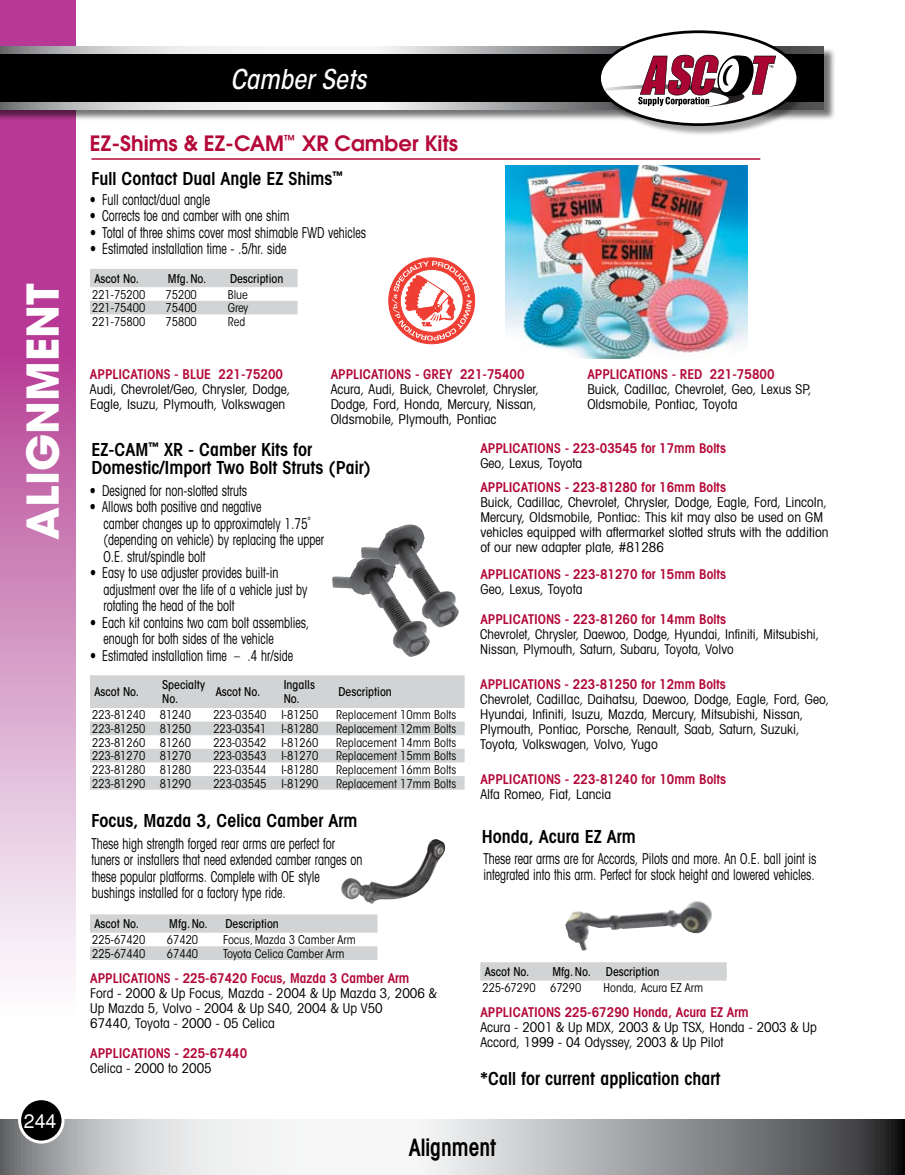
<style>
.page{position:relative;width:905px;height:1175px;background:#fff}
.page>*{position:absolute;margin:0;border:0;box-sizing:border-box;transform-origin:0 0}
.t1{font:43.5px "ITC Avant Garde MM 740 750";color:#fff}
.t2{font:27px "ITC Avant Garde MM Oblique 455 450";color:#fff}
.t3{font:600 condensed 24px "Avant Garde";color:#000;scale:.9 1}
.t4{font:600 21px "Avant Garde";color:#b30838}
.t5{font:19.5px "Helvetica";color:#fff}
.t6{font:600 condensed 18px/18px "Avant Garde";color:#000}
.t7{font:condensed 15px/16.5px "Avant Garde";color:#000;scale:.8 1}
.t8{font:condensed 13.5px/15px "Avant Garde";color:#000}
.t9{font:600 condensed 13.5px "Avant Garde";color:#b30838}
.t10{font:12px "ITC Avant Garde MM 325 450";color:#000}
.t11{font:12px/14.4px "ITC Avant Garde MM 455 450";color:#000}
</style>
<div class="page">
<svg style="left:0;top:0;width:75px;height:979px;background:#cd7fb8"></svg>
<svg style="left:0;top:1119px;width:904px;height:55px"></svg>
<div style="left:0;top:47px;width:835px;height:74px;background:#000;opacity:.55"></div>
<svg style="left:0;top:46px;width:823px;height:63px"></svg>
<div style="left:0;top:54px;width:824px;height:47px;background:#000"></div>
<div style="left:20px;top:1098px;width:43px;height:44px;background:#000;border-radius:50%"></div>
<div style="left:18px;top:1097px;width:46px;height:46px;border:3px solid #fff;border-radius:50%"></div>
<div style="left:599px;top:32px;width:210px;height:105px;background:#000;opacity:.35"></div>
<div style="left:599px;top:32px;width:198px;height:93px;background:#fff;border-radius:50%"></div>
<div style="left:598px;top:30px;width:201px;height:96px;border:3px solid #000;border-radius:50%"></div>
<svg style="left:604px;top:55px;width:172px;height:52px"></svg>
<hr style="left:904px;top:1119px;width:1px;height:55px;background:#050505">
<img style="left:565px;top:901px;width:147px;height:49px">
<hr style="left:91px;top:158px;width:669px;height:2px;background:#b30838">
<svg style="left:90px;top:269px;width:207px;height:45px"></svg>
<svg style="left:90px;top:675px;width:374px;height:114px;fill:#d1d3d4"></svg>
<svg style="left:90px;top:914px;width:287px;height:46px"></svg>
<div style="left:480px;top:962px;width:246px;height:18px;background:#d1d3d4"></div>
<img style="left:505px;top:166px;width:242px;height:192px">
<div style="left:499px;top:164px;width:257px;height:196px;border:1px solid #fff"></div>
<svg style="left:392px;top:261px;width:79px;height:80px"></svg>
<img style="left:332px;top:561px;width:98px;height:96px">
<img style="left:360px;top:524px;width:99px;height:103px">
<img style="left:341px;top:839px;width:104px;height:64px">
<h1 class="t1" style="left:18px;top:539px;width:257px;rotate:-90deg">ALIGNMENT</h1>
<h3 class="t5" style="left:24px;top:1109px;width:34px">244</h3>
<h2 class="t2" style="left:230px;top:61px;width:137px">Camber Sets</h2>
<h3 class="t4" style="left:90px;top:129px;width:369px">EZ-Shims &amp; EZ-CAM<sup>™</sup> XR Camber Kits</h3>
<h3 class="t6" style="left:91px;top:169px;width:253px">Full Contact Dual Angle EZ Shims<sup>™</sup></h3>
<p class="t7" style="left:90px;top:191px;width:152px">• Full contact/dual angle</p>
<p class="t7" style="left:90px;top:207px;width:251px">• Corrects toe and camber with one shim</p>
<p class="t7" style="left:90px;top:224px;width:347px">• Total of three shims cover most shimable FWD vehicles</p>
<p class="t7" style="left:90px;top:240px;width:247px">• Estimated installation time - .5/hr. side</p>
<p class="t11" style="left:94px;top:271px;width:46px">Ascot No.</p>
<p class="t11" style="left:168px;top:271px;width:40px">Mfg. No.</p>
<p class="t11" style="left:230px;top:271px;width:55px">Description</p>
<p class="t10" style="left:92px;top:287px;width:55px">221-75200</p>
<p class="t10" style="left:166px;top:287px;width:33px">75200</p>
<p class="t10" style="left:228px;top:287px;width:22px">Blue</p>
<p class="t10" style="left:92px;top:301px;width:55px">221-75400</p>
<p class="t10" style="left:166px;top:301px;width:33px">75400</p>
<p class="t10" style="left:228px;top:301px;width:22px">Grey</p>
<p class="t10" style="left:92px;top:314px;width:55px">221-75800</p>
<p class="t10" style="left:166px;top:314px;width:33px">75800</p>
<p class="t10" style="left:228px;top:314px;width:19px">Red</p>
<p class="t9" style="left:90px;top:366px;width:195px">APPLICATIONS - BLUE 221-75200</p>
<p class="t8" style="left:90px;top:381px;width:202px">Audi, Chevrolet/Geo, Chrysler, Dodge,<br>Eagle, Isuzu, Plymouth, Volkswagen</p>
<p class="t9" style="left:331px;top:366px;width:195px">APPLICATIONS - GREY 221-75400</p>
<p class="t8" style="left:331px;top:381px;width:210px">Acura, Audi, Buick, Chevrolet, Chrysler,<br>Dodge, Ford, Honda, Mercury, Nissan,<br>Oldsmobile, Plymouth, Pontiac</p>
<p class="t9" style="left:587px;top:366px;width:189px">APPLICATIONS - RED 221-75800</p>
<p class="t8" style="left:587px;top:381px;width:226px">Buick, Cadillac, Chevrolet, Geo, Lexus SP,<br>Oldsmobile, Pontiac, Toyota</p>
<p class="t9" style="left:480px;top:440px;width:247px">APPLICATIONS - 223-03545 for 17mm Bolts</p>
<p class="t8" style="left:480px;top:455px;width:103px">Geo, Lexus, Toyota</p>
<p class="t9" style="left:480px;top:478px;width:247px">APPLICATIONS - 223-81280 for 16mm Bolts</p>
<p class="t8" style="left:480px;top:494px;width:349px">Buick, Cadillac, Chevrolet, Chrysler, Dodge, Eagle, Ford, Lincoln, Mercury, Oldsmobile, Pontiac: This kit may also be used on GM vehicles equipped with aftermarket slotted struts with the addition of our new adapter plate, #81286</p>
<p class="t9" style="left:480px;top:566px;width:247px">APPLICATIONS - 223-81270 for 15mm Bolts</p>
<p class="t8" style="left:480px;top:581px;width:103px">Geo, Lexus, Toyota</p>
<h3 class="t6" style="left:91px;top:441px;width:281px">EZ-CAM<sup>™</sup> XR - Camber Kits for<br>Domestic/Import Two Bolt Struts (Pair)</h3>
<p class="t7" style="left:90px;top:482px;width:198px">• Designed for non-slotted struts</p>
<p class="t7" style="left:103px;top:498px;width:277px;text-indent:-13px">• Allows both positive and negative<br>camber changes up to approximately 1.75˚ (depending on vehicle) by replacing the upper O.E. strut/spindle bolt</p>
<p class="t7" style="left:103px;top:564px;width:256px;text-indent:-14px">• Easy to use adjuster provides built-in adjustment over the life of a vehicle just by rotating the head of the bolt</p>
<p class="t7" style="left:104px;top:614px;width:259px;text-indent:-14px">• Each kit contains two cam bolt assemblies, enough for both sides of the vehicle</p>
<p class="t7" style="left:90px;top:647px;width:255px">• Estimated installation time – .4 hr/side</p>
<p class="t9" style="left:480px;top:611px;width:247px">APPLICATIONS - 223-81260 for 14mm Bolts</p>
<p class="t8" style="left:480px;top:626px;width:340px">Chevrolet, Chrysler, Daewoo, Dodge, Hyundai, Infiniti, Mitsubishi,<br>Nissan, Plymouth, Saturn, Subaru, Toyota, Volvo</p>
<p class="t9" style="left:480px;top:676px;width:247px">APPLICATIONS - 223-81250 for 12mm Bolts</p>
<p class="t8" style="left:480px;top:691px;width:351px">Chevrolet, Cadillac, Daihatsu, Daewoo, Dodge, Eagle, Ford, Geo, Hyundai, Infiniti, Isuzu, Mazda, Mercury, Mitsubishi, Nissan, Plymouth, Pontiac, Porsche, Renault, Saab, Saturn, Suzuki, Toyota, Volkswagen, Volvo, Yugo</p>
<p class="t11" style="left:94px;top:685px;width:46px">Ascot No.</p>
<p class="t11" style="left:162px;top:678px;width:44px">Specialty<br>No.</p>
<p class="t11" style="left:216px;top:685px;width:46px">Ascot No.</p>
<p class="t11" style="left:284px;top:678px;width:33px">Ingalls<br>No.</p>
<p class="t11" style="left:338px;top:685px;width:55px">Description</p>
<p class="t10" style="left:92px;top:708px;width:100px">223-81240 81240</p>
<p class="t10" style="left:213px;top:708px;width:106px">223-03540 I-81250</p>
<p class="t10" style="left:336px;top:708px;width:122px">Replacement 10mm Bolts</p>
<p class="t10" style="left:92px;top:721px;width:100px">223-81250 81250</p>
<p class="t10" style="left:213px;top:721px;width:106px">223-03541 I-81280</p>
<p class="t10" style="left:336px;top:721px;width:122px">Replacement 12mm Bolts</p>
<p class="t10" style="left:92px;top:735px;width:100px">223-81260 81260</p>
<p class="t10" style="left:213px;top:735px;width:106px">223-03542 I-81260</p>
<p class="t10" style="left:336px;top:735px;width:122px">Replacement 14mm Bolts</p>
<p class="t10" style="left:92px;top:749px;width:100px">223-81270 81270</p>
<p class="t10" style="left:213px;top:749px;width:106px">223-03543 I-81270</p>
<p class="t10" style="left:336px;top:749px;width:122px">Replacement 15mm Bolts</p>
<p class="t10" style="left:92px;top:762px;width:100px">223-81280 81280</p>
<p class="t10" style="left:213px;top:762px;width:106px">223-03544 I-81280</p>
<p class="t10" style="left:336px;top:762px;width:122px">Replacement 16mm Bolts</p>
<p class="t10" style="left:92px;top:776px;width:100px">223-81290 81290</p>
<p class="t10" style="left:213px;top:776px;width:106px">223-03545 I-81290</p>
<p class="t10" style="left:336px;top:776px;width:122px">Replacement 17mm Bolts</p>
<p class="t9" style="left:480px;top:771px;width:247px">APPLICATIONS - 223-81240 for 10mm Bolts</p>
<p class="t8" style="left:480px;top:786px;width:132px">Alfa Romeo, Fiat, Lancia</p>
<h3 class="t6" style="left:91px;top:811px;width:268px">Focus, Mazda 3, Celica Camber Arm</h3>
<p class="t7" style="left:92px;top:834px;width:340px">These high strength forged rear arms are perfect for tuners or installers that need extended camber ranges on these popular platforms. Complete with OE style bushings installed for a factory type ride.</p>
<p class="t11" style="left:94px;top:917px;width:46px">Ascot No.</p>
<p class="t11" style="left:169px;top:917px;width:40px">Mfg. No.</p>
<p class="t11" style="left:225px;top:917px;width:55px">Description</p>
<p class="t10" style="left:92px;top:932px;width:55px">225-67420</p>
<p class="t10" style="left:167px;top:932px;width:33px">67420</p>
<p class="t10" style="left:223px;top:932px;width:134px">Focus, Mazda 3 Camber Arm</p>
<p class="t10" style="left:92px;top:946px;width:55px">225-67440</p>
<p class="t10" style="left:167px;top:946px;width:33px">67440</p>
<p class="t10" style="left:223px;top:946px;width:123px">Toyota Celica Camber Arm</p>
<p class="t9" style="left:90px;top:969px;width:321px">APPLICATIONS - 225-67420 Focus, Mazda 3 Camber Arm</p>
<p class="t8" style="left:90px;top:985px;width:348px">Ford - 2000 &amp; Up Focus, Mazda - 2004 &amp; Up Mazda 3, 2006 &amp;<br>Up Mazda 5, Volvo - 2004 &amp; Up S40, 2004 &amp; Up V50<br>67440, Toyota - 2000 - 05 Celica</p>
<p class="t9" style="left:90px;top:1044px;width:159px">APPLICATIONS - 225-67440</p>
<p class="t8" style="left:90px;top:1060px;width:123px">Celica - 2000 to 2005</p>
<h3 class="t6" style="left:482px;top:827px;width:156px">Honda, Acura EZ Arm</h3>
<p class="t7" style="left:483px;top:850px;width:418px">These rear arms are for Accords, Pilots and more. An O.E. ball joint is integrated into this arm. Perfect for stock height and lowered vehicles.</p>
<p class="t11" style="left:484px;top:964px;width:46px">Ascot No.</p>
<p class="t11" style="left:552px;top:964px;width:40px">Mfg. No.</p>
<p class="t11" style="left:606px;top:964px;width:55px">Description</p>
<p class="t10" style="left:482px;top:980px;width:100px">225-67290 67290</p>
<p class="t10" style="left:603px;top:980px;width:101px">Honda, Acura EZ Arm</p>
<p class="t9" style="left:480px;top:1003px;width:270px">APPLICATIONS 225-67290 Honda, Acura EZ Arm</p>
<p class="t8" style="left:480px;top:1019px;width:338px">Acura - 2001 &amp; Up MDX, 2003 &amp; Up TSX, Honda - 2003 &amp; Up<br>Accord, 1999 - 04 Odyssey, 2003 &amp; Up Pilot</p>
<h3 class="t6" style="left:480px;top:1069px;width:241px">*Call for current application chart</h3>
<h3 class="t3" style="left:408px;top:1132px;width:99px">Alignment</h3>
</div>
